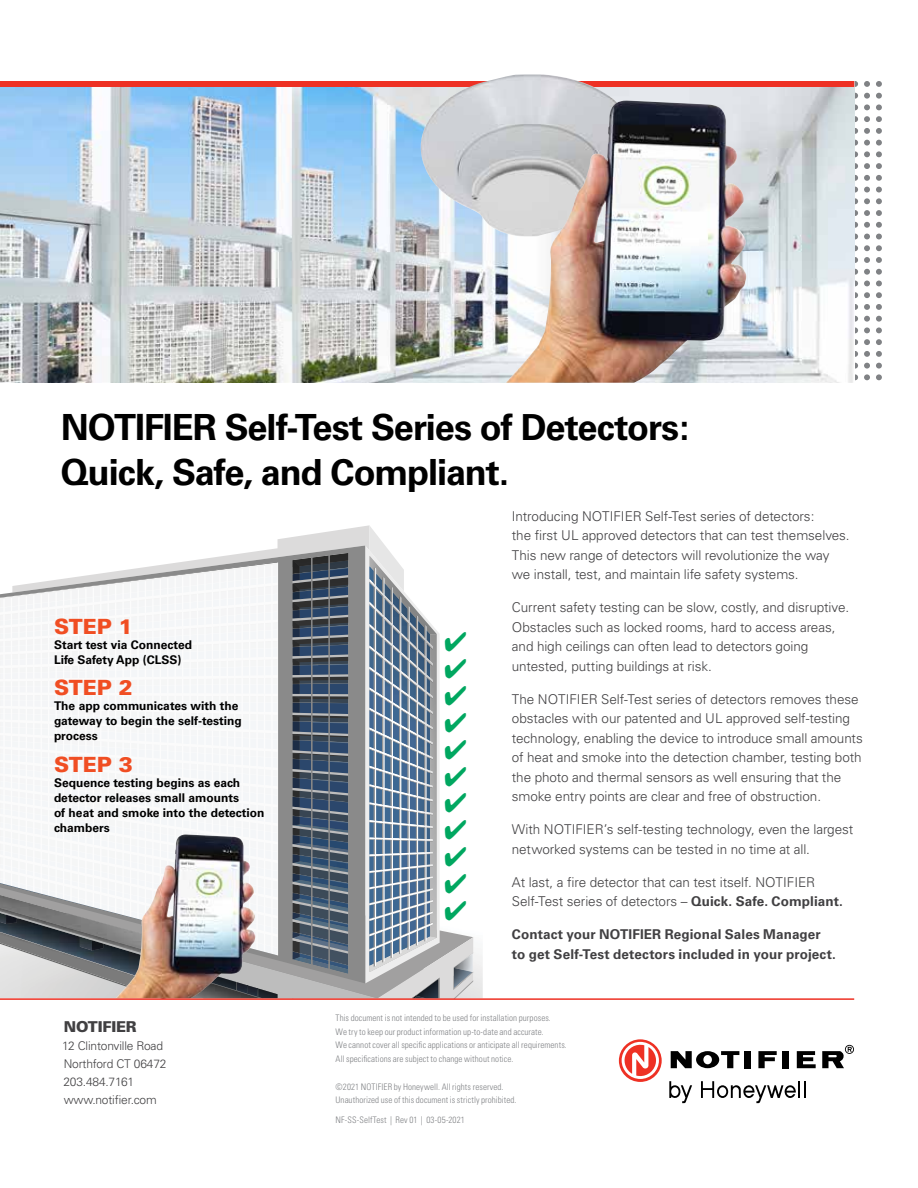
<style>
.page{position:relative;width:918px;height:1188px;background:#fff}
.page>*{position:absolute;margin:0;border:0;box-sizing:border-box;transform-origin:0 0}
.t1{font:700 36px/45px "Univers";letter-spacing:-.03em;color:#000}
.t2{font:27px/26.8px "Zapf Dingbats ITC";color:#00a760;text-align:justify}
.t3{font:900 21px "Univers";color:#f04e23}
.t4{font:900 15px "Univers";letter-spacing:-.015em;color:#414042}
.t5{font:300 13.5px/19.5px "Univers";letter-spacing:-.005em;color:#414042}
.t6{font:700 13.5px/19.5px "Univers";letter-spacing:.005em;color:#414042}
.t7{font:700 12px/15px "Univers";color:#000}
.t8{font:300 12px/18px "Univers";letter-spacing:-.015em;color:#414042}
.t9{font:300 condensed 9px/13.5px "Univers";letter-spacing:.005em;color:#808285}
.s1{font-weight:700}
</style>
<div class="page">
<svg style="left:854px;top:81px;width:28px;height:300px"></svg>
<img style="left:0;top:87px;width:854px;height:295px">
<div style="left:0;top:81px;width:854px;height:6px;background:#ee3124"></div>
<img style="left:420px;top:74px;width:218px;height:162px">
<svg style="left:619px;top:1039px;width:43px;height:43px"></svg>
<svg style="left:797px;top:1051px;width:19px;height:17px"></svg>
<div style="left:782px;top:1051px;width:6px;height:17px;background:#000"></div>
<svg style="left:758px;top:1051px;width:19px;height:17px"></svg>
<div style="left:744px;top:1051px;width:6px;height:17px;background:#000"></div>
<svg style="left:701px;top:1081px;width:105px;height:22px"></svg>
<svg style="left:671px;top:1051px;width:68px;height:17px"></svg>
<svg style="left:669px;top:1081px;width:23px;height:22px"></svg>
<svg style="left:822px;top:1045px;width:32px;height:23px"></svg>
<img style="left:506px;top:100px;width:241px;height:283px">
<svg style="left:0;top:525px;width:474px;height:473px"></svg>
<img style="left:454px;top:953px;width:19px;height:19px">
<img style="left:454px;top:968px;width:18px;height:4px">
<img style="left:454px;top:972px;width:19px;height:16px">
<svg style="left:0;top:562px;width:278px;height:394px;fill:#f5f6f8"></svg>
<img style="left:116px;top:834px;width:140px;height:164px">
<hr style="left:0;top:998px;width:854px;height:2px;background:#ee3124">
<h1 class="t1" style="left:61px;top:405px;width:630px">NOTIFIER Self-Test Series of Detectors:<br>Quick, Safe, and Compliant.</h1>
<h3 class="t3" style="left:54px;top:613px;width:80px">STEP 1</h3>
<p class="t7" style="left:54px;top:637px;width:140px">Start test via Connected<br>Life Safety App (CLSS)</p>
<h3 class="t3" style="left:54px;top:674px;width:80px">STEP 2</h3>
<p class="t7" style="left:54px;top:698px;width:189px">The app communicates with the gateway to begin the self-testing process</p>
<h3 class="t3" style="left:54px;top:752px;width:80px">STEP 3</h3>
<p class="t7" style="left:54px;top:776px;width:212px">Sequence testing begins as each detector releases small amounts<br>of heat and smoke into the detection chambers</p>
<p class="t4" style="left:64px;top:1017px;width:74px">NOTIFIER</p>
<p class="t8" style="left:62px;top:1037px;width:106px">12 Clintonville Road<br>Northford CT 06472<br>203.484.7161 www.notifier.com</p>
<h2 class="t2" style="left:444px;top:629px;width:24px">✔ ✔ ✔ ✔ ✔ ✔ ✔ ✔ ✔ ✔ ✔</h2>
<p class="t5" style="left:512px;top:506px;width:339px">Introducing NOTIFIER Self-Test series of detectors:<br>the first UL approved detectors that can test themselves.<br>This new range of detectors will revolutionize the way we install, test, and maintain life safety systems.</p>
<p class="t5" style="left:512px;top:598px;width:339px">Current safety testing can be slow, costly, and disruptive.<br>Obstacles such as locked rooms, hard to access areas, and high ceilings can often lead to detectors going untested, putting buildings at risk.</p>
<p class="t5" style="left:512px;top:689px;width:352px">The NOTIFIER Self-Test series of detectors removes these obstacles with our patented and UL approved self-testing technology, enabling the device to introduce small amounts of heat and smoke into the detection chamber, testing both the photo and thermal sensors as well ensuring that the smoke entry points are clear and free of obstruction.</p>
<p class="t5" style="left:512px;top:820px;width:343px">With NOTIFIER’s self-testing technology, even the largest networked systems can be tested in no time at all.</p>
<p class="t5" style="left:512px;top:872px;width:333px">At last, a fire detector that can test itself. NOTIFIER<br>Self-Test series of detectors – <span class="s1">Quick. Safe. Compliant.</span></p>
<p class="t6" style="left:512px;top:925px;width:325px">Contact your NOTIFIER Regional Sales Manager to get Self-Test detectors included in your project.</p>
<p class="t9" style="left:336px;top:1011px;width:233px">This document is not intended to be used for installation purposes.<br>We try to keep our product information up-to-date and accurate.<br>We cannot cover all specific applications or anticipate all requirements.<br>All specifications are subject to change without notice.</p>
<p class="t9" style="left:336px;top:1080px;width:183px">©2021 NOTIFIER by Honeywell. All rights reserved.<br>Unauthorized use of this document is strictly prohibited.</p>
<p class="t9" style="left:336px;top:1113px;width:131px">NF-SS-SelfTest | Rev 01 | 03-05-2021</p>
</div>
